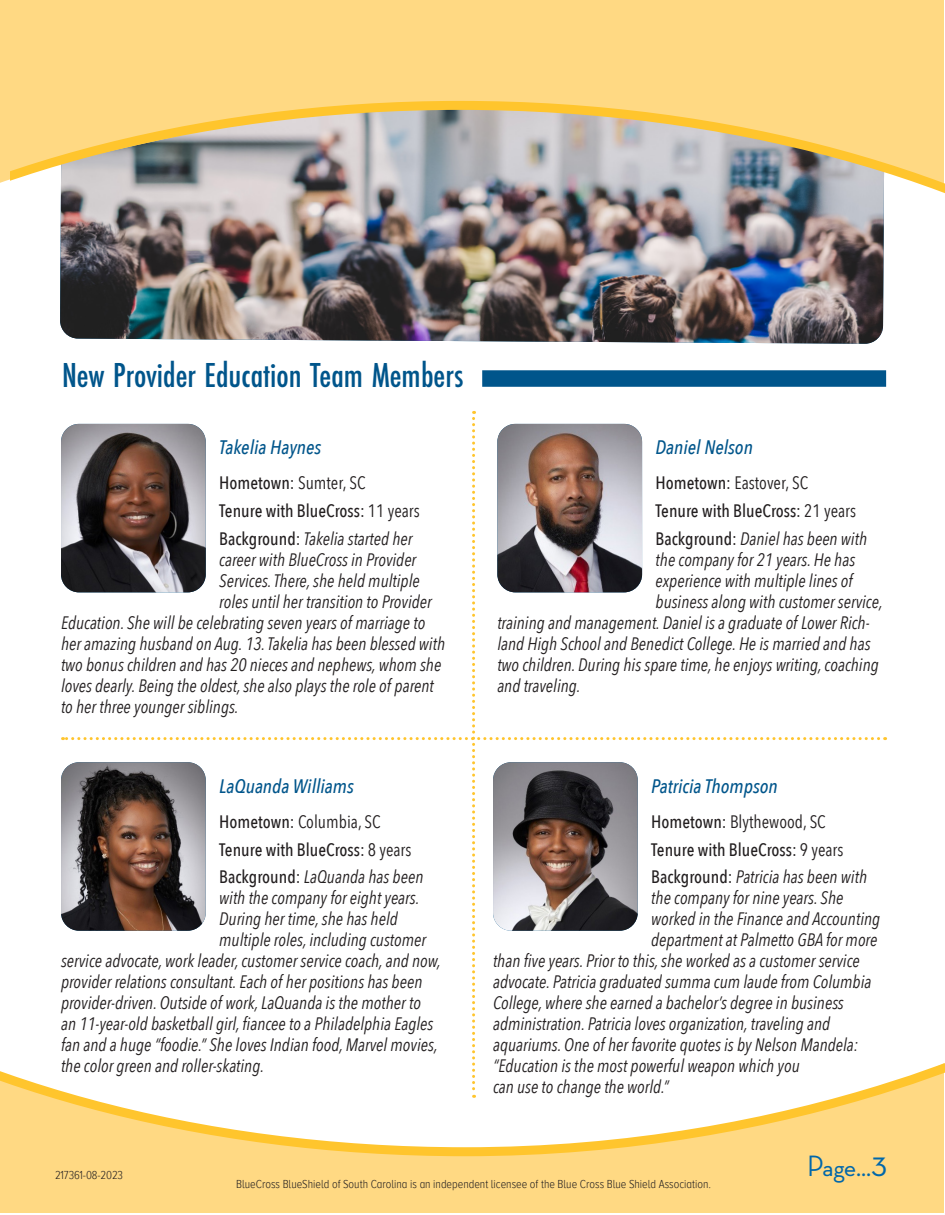
<style>
.page{position:relative;width:945px;height:1215px;background:#fff}
.page>*{position:absolute;margin:0;border:0;box-sizing:border-box;transform-origin:0 0}
.t1{font:500 36px "Futura PT Cond";color:#00558b}
.t2{font:500 30px "Neutraface Display";color:#0067aa}
.t3{font:italic 500 19.5px "Avenir Next Condensed";color:#00558b}
.t4{font:italic 18px/21px "Avenir Next Condensed";color:#231f20}
.t5{font:500 18px "Avenir Next Condensed";color:#231f20}
.t6{font:18px "Avenir Next Condensed";color:#231f20}
.t7{font:300 12px "Proxima Nova A Cond";color:#231f20}
.s1{font-weight:400}
.s2{font-weight:500;font-style:normal}
.s3{font-weight:500}
.s4{font-size:36px}
</style>
<div class="page">
<div style="left:0;top:0;width:943px;height:1213px;background:#ffd983"></div>
<div style="left:0;top:179px;width:943px;height:880px;background:#fff"></div>
<svg style="left:0;top:1059px;width:944px;height:102px"></svg>
<div style="left:63px;top:411px;width:816px;height:687px;background:#fff"></div>
<img style="left:61px;top:424px;width:145px;height:168px">
<img style="left:497px;top:424px;width:145px;height:168px">
<img style="left:61px;top:762px;width:145px;height:169px">
<img style="left:493px;top:762px;width:145px;height:169px">
<div style="left:482px;top:370px;width:404px;height:17px;background:#00558b"></div>
<img style="left:60px;top:225px;width:825px;height:119px">
<img style="left:10px;top:96px;width:935px;height:129px">
<p class="t1" style="left:62px;top:353px;width:403px">New Provider Education Team Members</p>
<p class="t3" style="left:219px;top:436px;width:104px">Takelia Haynes</p>
<p class="t5" style="left:219px;top:472px;width:148px">Hometown: <span class="s1">Sumter, SC</span></p>
<p class="t5" style="left:219px;top:500px;width:202px">Tenure with BlueCross: <span class="s1">11 years</span></p>
<p class="t4" style="left:219px;top:528px;width:195px"><span class="s2">Background:</span> Takelia started her</p>
<p class="t4" style="left:219px;top:549px;width:198px">career with BlueCross in Provider</p>
<p class="t4" style="left:219px;top:570px;width:202px">Services. There, she held multiple</p>
<p class="t4" style="left:219px;top:591px;width:214px">roles until her transition to Provider</p>
<p class="t4" style="left:61px;top:612px;width:366px">Education. She will be celebrating seven years of marriage to</p>
<p class="t4" style="left:61px;top:633px;width:386px">her amazing husband on Aug. 13. Takelia has been blessed with</p>
<p class="t4" style="left:61px;top:654px;width:382px">two bonus children and has 20 nieces and nephews, whom she</p>
<p class="t4" style="left:61px;top:675px;width:374px">loves dearly. Being the oldest, she also plays the role of parent</p>
<p class="t4" style="left:61px;top:696px;width:179px">to her three younger siblings.</p>
<p class="t3" style="left:219px;top:774px;width:136px">LaQuanda Williams</p>
<p class="t6" style="left:219px;top:806px;width:163px"><span class="s3">Hometown:</span> Columbia, SC</p>
<p class="t5" style="left:219px;top:838px;width:194px">Tenure with BlueCross: <span class="s1">8 years</span></p>
<p class="t4" style="left:219px;top:866px;width:206px"><span class="s2">Background:</span> LaQuanda has been with the company for eight years.<br>During her time, she has held</p>
<p class="t4" style="left:61px;top:929px;width:381px;text-indent:158px">multiple roles, including customer service advocate, work leader, customer service coach, and now, provider relations consultant. Each of her positions has been provider-driven. Outside of work, LaQuanda is the mother to</p>
<p class="t4" style="left:61px;top:1013px;width:374px">an 11-year-old basketball girl, fiancee to a Philadelphia Eagles</p>
<p class="t4" style="left:61px;top:1034px;width:378px">fan and a huge “foodie.” She loves Indian food, Marvel movies, the color green and roller-skating.</p>
<p class="t3" style="left:656px;top:436px;width:99px">Daniel Nelson</p>
<p class="t6" style="left:656px;top:468px;width:154px"><span class="s3">Hometown:</span> Eastover, SC</p>
<p class="t5" style="left:656px;top:500px;width:202px">Tenure with BlueCross: <span class="s1">21 years</span></p>
<p class="t4" style="left:656px;top:528px;width:213px"><span class="s2">Background:</span> Daniel has been with</p>
<p class="t4" style="left:656px;top:549px;width:201px">the company for 21 years. He has</p>
<p class="t4" style="left:656px;top:570px;width:199px">experience with multiple lines of</p>
<p class="t4" style="left:656px;top:591px;width:229px">business along with customer service,</p>
<p class="t4" style="left:497px;top:612px;width:374px">training and management. Daniel is a graduate of Lower Rich-</p>
<p class="t4" style="left:497px;top:633px;width:375px">land High School and Benedict College. He is married and has</p>
<p class="t4" style="left:497px;top:654px;width:383px">two children. During his spare time, he enjoys writing, coaching</p>
<p class="t4" style="left:497px;top:675px;width:85px">and traveling.</p>
<p class="t3" style="left:651px;top:774px;width:128px">Patricia Thompson</p>
<p class="t6" style="left:651px;top:806px;width:176px"><span class="s3">Hometown:</span> Blythewood, SC</p>
<p class="t5" style="left:651px;top:838px;width:194px">Tenure with BlueCross: <span class="s1">9 years</span></p>
<p class="t4" style="left:651px;top:866px;width:217px"><span class="s2">Background:</span> Patricia has been with</p>
<p class="t4" style="left:651px;top:887px;width:194px">the company for nine years. She</p>
<p class="t4" style="left:651px;top:908px;width:230px">worked in the Finance and Accounting</p>
<p class="t4" style="left:651px;top:929px;width:228px">department at Palmetto GBA for more</p>
<p class="t4" style="left:493px;top:950px;width:368px">than five years. Prior to this, she worked as a customer service</p>
<p class="t4" style="left:493px;top:971px;width:380px">advocate. Patricia graduated summa cum laude from Columbia</p>
<p class="t4" style="left:493px;top:992px;width:352px">College, where she earned a bachelor’s degree in business</p>
<p class="t4" style="left:493px;top:1013px;width:339px">administration. Patricia loves organization, traveling and</p>
<p class="t4" style="left:493px;top:1034px;width:367px">aquariums. One of her favorite quotes is by Nelson Mandela: “Education is the most powerful weapon which you</p>
<p class="t4" style="left:493px;top:1076px;width:177px">can use to change the world.”</p>
<p class="t7" style="left:55px;top:1168px;width:70px">217361-08-2023</p>
<p class="t7" style="left:236px;top:1178px;width:476px">BlueCross BlueShield of South Carolina is an independent licensee of the Blue Cross Blue Shield Association.</p>
<p class="t2" style="left:807px;top:1149px;width:82px">Page...<span class="s4">3</span></p>
</div>
